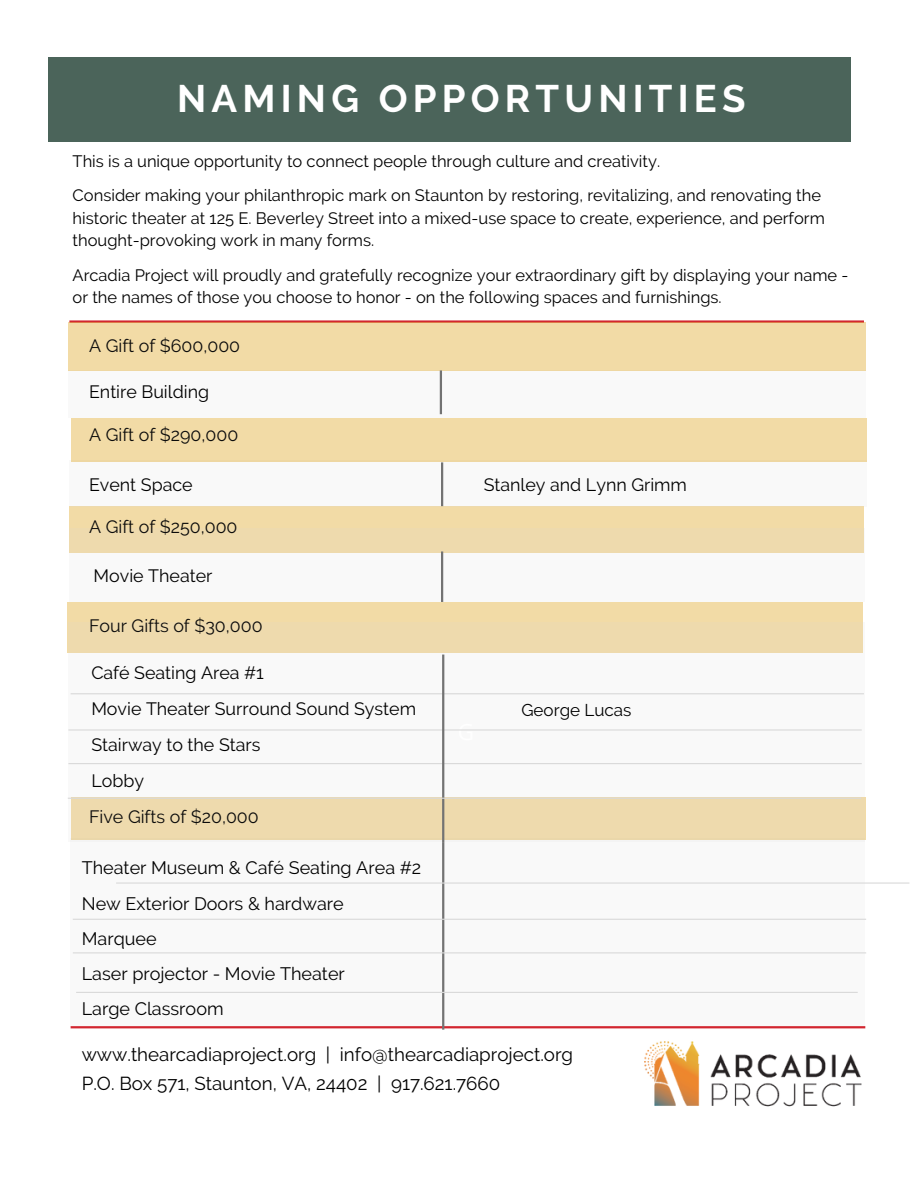
<style>
.page{position:relative;width:918px;height:1188px;background:#fff}
.page>*{position:absolute;margin:0;border:0;box-sizing:border-box;transform-origin:0 0}
.t1{font:700 38.25px "Raleway";letter-spacing:.135em;color:#fff}
.t2{font:18.75px/29.2px "Raleway";color:#000}
.t3{font:18px/35.2px "Raleway";color:#000}
.t4{font:17.85px/36px "Raleway";color:#000}
.t5{font:17.85px "Raleway";color:#0b0b0b}
.t6{font:17.1px "Raleway";color:#000}
.t7{font:16.5px/22.5px "Raleway";color:#000}
</style>
<div class="page">
<img style="left:644px;top:1041px;width:218px;height:66px">
<div style="left:49px;top:57px;width:802px;height:84px;background:#4b645a"></div>
<hr style="left:69px;top:320px;width:795px;height:3px;background:#d22630">
<div style="left:71px;top:839px;width:794px;height:188px;background:#f9f9f9"></div>
<hr style="left:71px;top:1026px;width:794px;height:2px;background:#d22630">
<div style="left:69px;top:506px;width:795px;height:46px;background:#eedaad"></div>
<div style="left:67px;top:602px;width:796px;height:50px;background:#eedaad"></div>
<svg style="left:69px;top:551px;width:795px;height:51px"></svg>
<div style="left:69px;top:461px;width:797px;height:46px;background:#f9f9f9"></div>
<div style="left:68px;top:370px;width:798px;height:48px;background:#f9f9f9"></div>
<div style="left:68px;top:322px;width:798px;height:48px;background:#f2dba6"></div>
<svg style="left:68px;top:652px;width:796px;height:190px"></svg>
<div style="left:71px;top:418px;width:795px;height:43px;background:#f2dba6"></div>
<hr style="left:441px;top:551px;width:2px;height:51px;background:#737373">
<hr style="left:441px;top:462px;width:2px;height:44px;background:#737373">
<hr style="left:440px;top:370px;width:2px;height:44px;background:#737373">
<hr style="left:442px;top:842px;width:2px;height:188px;background:#737373">
<hr style="left:71px;top:693px;width:793px;height:1px;background:#d9d9d9">
<hr style="left:68px;top:729px;width:794px;height:2px;background:#d9d9d9">
<hr style="left:68px;top:763px;width:794px;height:1px;background:#d9d9d9">
<hr style="left:116px;top:882px;width:793px;height:2px;background:#d9d9d9">
<hr style="left:73px;top:919px;width:793px;height:1px;background:#d9d9d9">
<hr style="left:73px;top:952px;width:793px;height:1px;background:#d9d9d9">
<hr style="left:76px;top:992px;width:782px;height:1px;background:#d9d9d9">
<hr style="left:442px;top:655px;width:2px;height:187px;background:#737373">
<hr style="left:68px;top:798px;width:793px;height:1px;background:#d9d9d9">
<p class="t1" style="left:177px;top:76px;width:570px">NAMING OPPORTUNITIES</p>
<p class="t7" style="left:73px;top:150px;width:589px">This is a unique opportunity to connect people through culture and creativity.</p>
<p class="t7" style="left:73px;top:184px;width:754px">Consider making your philanthropic mark on Staunton by restoring, revitalizing, and renovating the historic theater at 125 E. Beverley Street into a mixed-use space to create, experience, and perform thought-provoking work in many forms.</p>
<p class="t7" style="left:73px;top:264px;width:777px">Arcadia Project will proudly and gratefully recognize your extraordinary gift by displaying your name - or the names of those you choose to honor - on the following spaces and furnishings.</p>
<h2 class="t5" style="left:89px;top:335px;width:153px">A Gift of $600,000</h2>
<h2 class="t4" style="left:89px;top:374px;width:122px">Entire Building</h2>
<p class="t5" style="left:89px;top:424px;width:151px">A Gift of $290,000</p>
<h1 class="t4" style="left:89px;top:466px;width:105px">Event Space</h1>
<h1 class="t4" style="left:484px;top:466px;width:205px">Stanley and Lynn Grimm</h1>
<p class="t5" style="left:89px;top:517px;width:150px">A Gift of $250,000</p>
<h2 class="t4" style="left:94px;top:558px;width:120px">Movie Theater</h2>
<h2 class="t5" style="left:89px;top:615px;width:175px">Four Gifts of $30,000</h2>
<h2 class="t4" style="left:91px;top:654px;width:326px">Café Seating Area #1<br>Movie Theater Surround Sound System<br>Stairway to the Stars<br>Lobby</h2>
<p class="t5" style="left:89px;top:806px;width:171px">Five Gifts of $20,000</p>
<h2 class="t3" style="left:82px;top:850px;width:341px">Theater Museum &amp; Café Seating Area #2<br>New Exterior Doors &amp; hardware<br>Marquee<br>Laser projector - Movie Theater<br>Large Classroom</h2>
<p class="t6" style="left:521px;top:700px;width:112px">George Lucas</p>
<h2 class="t2" style="left:82px;top:1040px;width:493px">www.thearcadiaproject.org | info@thearcadiaproject.org<br>P.O. Box 571, Staunton, VA, 24402 | 917.621.7660</h2>
</div>
